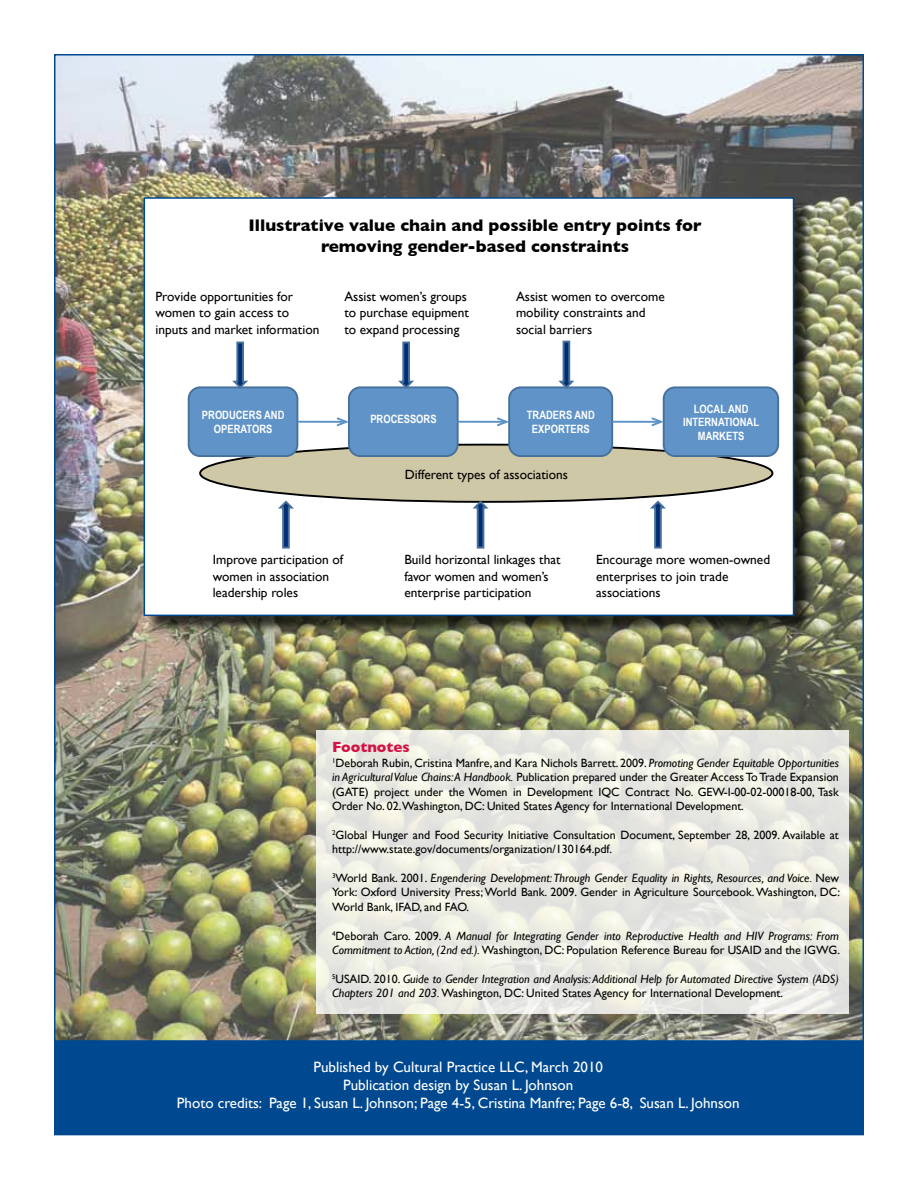
<style>
.page{position:relative;width:918px;height:1188px;background:#fff}
.page>*{position:absolute;margin:0;border:0;box-sizing:border-box;transform-origin:0 0}
.t1{font:700 17.1px/21px "Gill Sans";color:#000;text-align:center}
.t2{font:15px/18px "Gill Sans";color:#fff;text-align:center}
.t3{font:700 15px "Gill Sans";color:#d31245}
.t4{font:13.35px/16.2px "Gill Sans";color:#000}
.t5{font:12px/14.4px "Gill Sans";color:#000;text-align:justify}
.t6{font:italic 12px/14.4px "Gill Sans";color:#000}
.t7{font:700 11.4px/13.4px "Arial Narrow";color:#fff;text-align:center}
.s1{font-style:italic}
.s2{font-style:normal}
</style>
<div class="page">
<img style="left:57px;top:57px;width:804px;height:983px">
<svg style="left:316px;top:730px;width:533px;height:284px;background:#eaeae3"></svg>
<div style="left:54px;top:1040px;width:810px;height:94px;background:#004990;border:2px solid #004990"></div>
<div style="left:146px;top:200px;width:667px;height:435px;background:#000;opacity:.75"></div>
<div style="left:144px;top:198px;width:650px;height:417px;background:#fff"></div>
<div style="left:189px;top:387px;width:108px;height:69px;background:#6094c9;border-radius:11px"></div>
<div style="left:188px;top:386px;width:110px;height:71px;border:2px solid #47719c;border-radius:11px"></div>
<div style="left:349px;top:387px;width:109px;height:69px;background:#6094c9;border-radius:11px"></div>
<div style="left:348px;top:386px;width:111px;height:71px;border:2px solid #47719c;border-radius:11px"></div>
<div style="left:509px;top:387px;width:103px;height:69px;background:#6094c9;border-radius:11px"></div>
<div style="left:508px;top:386px;width:105px;height:71px;border:2px solid #47719c;border-radius:11px"></div>
<div style="left:664px;top:387px;width:114px;height:69px;background:#6094c9;border-radius:11px"></div>
<div style="left:663px;top:386px;width:116px;height:71px;border:2px solid #47719c;border-radius:11px"></div>
<svg style="left:232px;top:341px;width:19px;height:48px"></svg>
<svg style="left:398px;top:341px;width:18px;height:48px"></svg>
<svg style="left:556px;top:340px;width:19px;height:49px"></svg>
<svg style="left:200px;top:445px;width:572px;height:104px"></svg>
<hr style="left:297px;top:421px;width:49px;height:2px;background:#5b92c7">
<svg style="left:337px;top:417px;width:12px;height:9px"></svg>
<hr style="left:458px;top:421px;width:49px;height:2px;background:#5b92c7">
<svg style="left:497px;top:417px;width:12px;height:9px"></svg>
<hr style="left:612px;top:421px;width:49px;height:2px;background:#5b92c7">
<svg style="left:651px;top:417px;width:13px;height:9px"></svg>
<div style="left:144px;top:197px;width:650px;height:419px;border:2px solid #004990"></div>
<p class="t1" style="left:248px;top:216px;width:455px">Illustrative value chain and possible entry points for removing gender-based constraints</p>
<p class="t4" style="left:155px;top:290px;width:165px">Provide opportunities for women to gain access to inputs and market information</p>
<p class="t4" style="left:344px;top:290px;width:126px">Assist women’s groups to purchase equipment to expand processing</p>
<p class="t4" style="left:516px;top:290px;width:150px">Assist women to overcome mobility constraints and social barriers</p>
<p class="t7" style="left:202px;top:409px;width:84px">PRODUCERS AND<br>OPERATORS</p>
<p class="t7" style="left:370px;top:413px;width:68px">PROCESSORS</p>
<p class="t7" style="left:527px;top:409px;width:69px">TRADERS AND<br>EXPORTERS</p>
<p class="t7" style="left:683px;top:402px;width:77px;line-height:13.8px">LOCAL AND<br>INTERNATIONAL<br>MARKETS</p>
<p class="t4" style="left:405px;top:467px;width:165px">Different types of associations</p>
<p class="t4" style="left:213px;top:553px;width:132px">Improve participation of women in association leadership roles</p>
<p class="t4" style="left:596px;top:553px;width:176px">Encourage more women-owned enterprises to join trade associations</p>
<p class="t4" style="left:404px;top:553px;width:158px">Build horizontal linkages that favor women and women’s enterprise participation</p>
<p class="t3" style="left:332px;top:739px;width:79px">Footnotes</p>
<p class="t5" style="left:332px;top:755px;width:508px"><sup>1</sup>Deborah Rubin, Cristina Manfre, and Kara Nichols Barrett. 2009. <span class="s1">Promoting Gender Equitable Opportunities in Agricultural Value Chains:A Handbook.</span> Publication prepared under the Greater Access To Trade Expansion (GATE) project under the Women in Development IQC Contract No. GEW-I-00-02-00018-00, Task Order No. 02.Washington, DC: United States Agency for International Development.</p>
<p class="t5" style="left:332px;top:827px;width:508px"><sup>2</sup>Global Hunger and Food Security Initiative Consultation Document, September 28, 2009. Available at http://www.state.gov/documents/organization/130164.pdf.</p>
<p class="t5" style="left:332px;top:871px;width:510px"><sup>3</sup>World Bank. 2001. <span class="s1">Engendering Development:Through Gender Equality in Rights, Resources, and Voice.</span> New York: Oxford University Press; World Bank. 2009. Gender in Agriculture Sourcebook. Washington, DC:<br>World Bank, IFAD, and FAO.</p>
<p class="t6" style="left:332px;top:928px;width:510px"><sup>4</sup><span class="s2">Deborah Caro. 2009.</span> A Manual for Integrating Gender into Reproductive Health and HIV Programs: From<br>Commitment to Action, (2nd ed.). <span class="s2">Washington, DC: Population Reference Bureau for USAID and the IGWG.</span></p>
<p class="t6" style="left:332px;top:972px;width:508px"><sup>5</sup><span class="s2">USAID. 2010.</span> Guide to Gender Integration and Analysis: Additional Help for Automated Directive System (ADS)<br>Chapters 201 and 203. <span class="s2">Washington, DC: United States Agency for International Development.</span></p>
<p class="t2" style="left:177px;top:1058px;width:564px">Published by Cultural Practice LLC, March 2010<br>Publication design by Susan L. Johnson<br>Photo credits: Page 1, Susan L. Johnson; Page 4-5, Cristina Manfre; Page 6-8, Susan L. Johnson</p>
</div>
